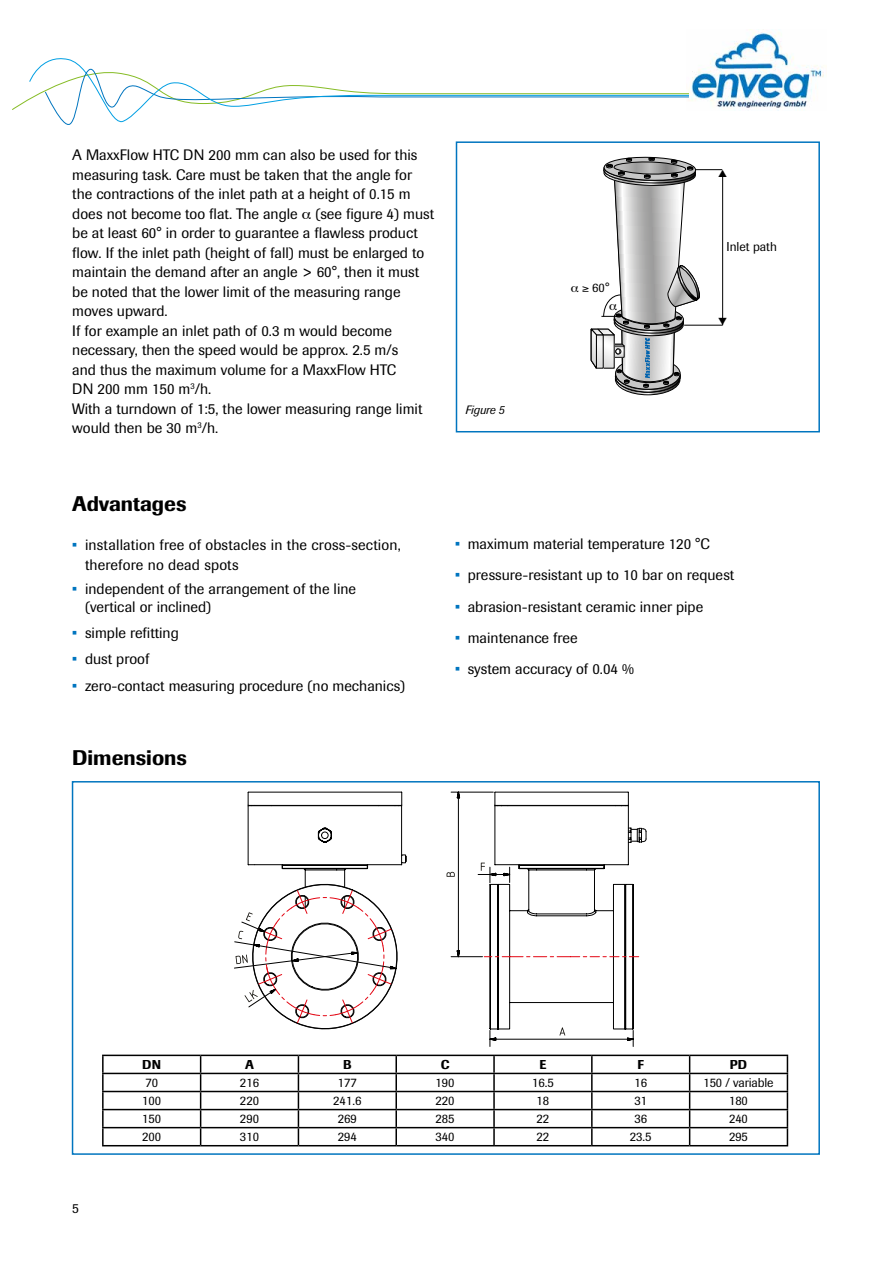
<style>
.page{position:relative;width:893px;height:1263px;background:#fff}
.page>*{position:absolute;margin:0;border:0;box-sizing:border-box;transform-origin:0 0}
.t1{font:500 21px "Imago";color:#000}
.t2{font:15px/19.5px "Imago";color:#000}
.t3{font:13.5px "Imago";color:#000}
.t4{font:12.75px "Imago";color:#000}
.t5{font:500 12.75px "Imago";color:#000}
.t6{font:italic 12px "Imago";letter-spacing:-.01em;color:#000}
.s1{font-weight:500;color:#0075bf}
</style>
<div class="page">
<div style="left:456px;top:141px;width:364px;height:291px;border:2px solid #0075bf"></div>
<img style="left:689px;top:29px;width:135px;height:82px">
<svg style="left:12px;top:58px;width:677px;height:67px"></svg>
<svg style="left:248px;top:792px;width:386px;height:235px"></svg>
<svg style="left:489px;top:1027px;width:145px;height:20px"></svg>
<svg style="left:234px;top:827px;width:173px;height:203px"></svg>
<svg style="left:447px;top:791px;width:199px;height:168px"></svg>
<div style="left:72px;top:781px;width:748px;height:374px;border:2px solid #0075bf"></div>
<hr style="left:102px;top:1054px;width:99px;height:2px;background:#000">
<hr style="left:201px;top:1054px;width:97px;height:2px;background:#000">
<hr style="left:298px;top:1054px;width:98px;height:2px;background:#000">
<hr style="left:396px;top:1054px;width:98px;height:2px;background:#000">
<hr style="left:494px;top:1054px;width:98px;height:2px;background:#000">
<hr style="left:592px;top:1054px;width:98px;height:2px;background:#000">
<hr style="left:690px;top:1054px;width:98px;height:2px;background:#000">
<hr style="left:102px;top:1073px;width:99px;height:1px;background:#000">
<hr style="left:201px;top:1073px;width:97px;height:1px;background:#000">
<hr style="left:298px;top:1073px;width:98px;height:1px;background:#000">
<hr style="left:396px;top:1073px;width:98px;height:1px;background:#000">
<hr style="left:494px;top:1073px;width:98px;height:1px;background:#000">
<hr style="left:592px;top:1073px;width:98px;height:1px;background:#000">
<hr style="left:690px;top:1073px;width:98px;height:1px;background:#000">
<hr style="left:102px;top:1091px;width:99px;height:1px;background:#000">
<hr style="left:201px;top:1091px;width:97px;height:1px;background:#000">
<hr style="left:298px;top:1091px;width:98px;height:1px;background:#000">
<hr style="left:396px;top:1091px;width:98px;height:1px;background:#000">
<hr style="left:494px;top:1091px;width:98px;height:1px;background:#000">
<hr style="left:592px;top:1091px;width:98px;height:1px;background:#000">
<hr style="left:690px;top:1091px;width:98px;height:1px;background:#000">
<hr style="left:102px;top:1109px;width:99px;height:1px;background:#000">
<hr style="left:201px;top:1109px;width:97px;height:1px;background:#000">
<hr style="left:298px;top:1109px;width:98px;height:1px;background:#000">
<hr style="left:396px;top:1109px;width:98px;height:1px;background:#000">
<hr style="left:494px;top:1109px;width:98px;height:1px;background:#000">
<hr style="left:592px;top:1109px;width:98px;height:1px;background:#000">
<hr style="left:690px;top:1109px;width:98px;height:1px;background:#000">
<hr style="left:102px;top:1127px;width:99px;height:1px;background:#000">
<svg style="left:102px;top:1056px;width:2px;height:89px"></svg>
<hr style="left:201px;top:1127px;width:97px;height:1px;background:#000">
<svg style="left:200px;top:1056px;width:1px;height:89px"></svg>
<hr style="left:298px;top:1127px;width:98px;height:1px;background:#000">
<svg style="left:298px;top:1056px;width:1px;height:89px"></svg>
<hr style="left:396px;top:1127px;width:98px;height:1px;background:#000">
<svg style="left:395px;top:1056px;width:2px;height:89px"></svg>
<hr style="left:494px;top:1127px;width:98px;height:1px;background:#000">
<svg style="left:493px;top:1056px;width:2px;height:89px"></svg>
<hr style="left:592px;top:1127px;width:98px;height:1px;background:#000">
<svg style="left:591px;top:1056px;width:2px;height:89px"></svg>
<hr style="left:690px;top:1127px;width:98px;height:1px;background:#000">
<svg style="left:689px;top:1056px;width:1px;height:89px"></svg>
<svg style="left:787px;top:1056px;width:1px;height:89px"></svg>
<hr style="left:102px;top:1145px;width:99px;height:1px;background:#000">
<hr style="left:201px;top:1145px;width:97px;height:1px;background:#000">
<hr style="left:298px;top:1145px;width:98px;height:1px;background:#000">
<hr style="left:396px;top:1145px;width:98px;height:1px;background:#000">
<hr style="left:494px;top:1145px;width:98px;height:1px;background:#000">
<hr style="left:592px;top:1145px;width:98px;height:1px;background:#000">
<hr style="left:690px;top:1145px;width:98px;height:1px;background:#000">
<svg style="left:590px;top:156px;width:134px;height:240px"></svg>
<p class="t2" style="left:72px;top:145px;width:363px">A MaxxFlow HTC DN 200 mm can also be used for this measuring task. Care must be taken that the angle for the contractions of the inlet path at a height of 0.15 m does not become too flat. The angle (see figure 4) must be at least 60° in order to guarantee a flawless product flow. If the inlet path (height of fall) must be enlarged to maintain the demand after an angle &gt; 60°, then it must be noted that the lower limit of the measuring range moves upward.<br>If for example an inlet path of 0.3 m would become necessary, then the speed would be approx. 2.5 m/s<br>and thus the maximum volume for a MaxxFlow HTC<br>DN 200 mm 150 m<sup>3</sup>/h.<br>With a turndown of 1:5, the lower measuring range limit would then be 30 m<sup>3</sup>/h.</p>
<p class="t6" style="left:466px;top:403px;width:41px">Figure 5</p>
<p class="t4" style="left:582px;top:280px;width:29px">≥ 60°</p>
<p class="t4" style="left:726px;top:239px;width:52px">Inlet path</p>
<h1 class="t1" style="left:72px;top:491px;width:116px">Advantages</h1>
<p class="t2" style="left:85px;top:535px;width:317px;text-indent:-13px"><span class="s1">•</span> installation free of obstacles in the cross-section, therefore no dead spots</p>
<p class="t2" style="left:85px;top:580px;width:273px;line-height:18px;text-indent:-13px"><span class="s1">•</span> independent of the arrangement of the line (vertical or inclined)</p>
<p class="t2" style="left:72px;top:623px;width:108px"><span class="s1">•</span> simple refitting</p>
<p class="t2" style="left:72px;top:649px;width:79px"><span class="s1">•</span> dust proof</p>
<p class="t2" style="left:72px;top:676px;width:334px"><span class="s1">•</span> zero-contact measuring procedure (no mechanics)</p>
<h1 class="t1" style="left:72px;top:745px;width:116px">Dimensions</h1>
<p class="t2" style="left:455px;top:534px;width:256px"><span class="s1">•</span> maximum material temperature 120 °C</p>
<p class="t2" style="left:455px;top:565px;width:281px"><span class="s1">•</span> pressure-resistant up to 10 bar on request</p>
<p class="t2" style="left:455px;top:597px;width:250px"><span class="s1">•</span> abrasion-resistant ceramic inner pipe</p>
<p class="t2" style="left:455px;top:628px;width:124px"><span class="s1">•</span> maintenance free</p>
<p class="t2" style="left:455px;top:659px;width:180px"><span class="s1">•</span> system accuracy of 0.04 %</p>
<p class="t3" style="left:72px;top:1201px;width:8px">5</p>
<p class="t5" style="left:142px;top:1057px;width:20px">DN</p>
<p class="t5" style="left:245px;top:1057px;width:10px">A</p>
<p class="t5" style="left:343px;top:1057px;width:10px">B</p>
<p class="t5" style="left:441px;top:1057px;width:10px">C</p>
<p class="t5" style="left:539px;top:1057px;width:8px">E</p>
<p class="t5" style="left:637px;top:1057px;width:8px">F</p>
<p class="t5" style="left:730px;top:1057px;width:19px">PD</p>
<p class="t4" style="left:145px;top:1075px;width:14px">70</p>
<p class="t4" style="left:240px;top:1075px;width:21px">216</p>
<p class="t4" style="left:338px;top:1075px;width:21px">177</p>
<p class="t4" style="left:436px;top:1075px;width:21px">190</p>
<p class="t4" style="left:532px;top:1075px;width:23px">16.5</p>
<p class="t4" style="left:634px;top:1075px;width:14px">16</p>
<p class="t4" style="left:704px;top:1075px;width:71px">150 / variable</p>
<p class="t4" style="left:142px;top:1093px;width:21px">100</p>
<p class="t4" style="left:240px;top:1093px;width:21px">220</p>
<p class="t4" style="left:333px;top:1093px;width:30px">241.6</p>
<p class="t4" style="left:436px;top:1093px;width:21px">220</p>
<p class="t4" style="left:537px;top:1093px;width:14px">18</p>
<p class="t4" style="left:634px;top:1093px;width:14px">31</p>
<p class="t4" style="left:729px;top:1093px;width:20px">180</p>
<p class="t4" style="left:142px;top:1111px;width:21px">150</p>
<p class="t4" style="left:240px;top:1111px;width:21px">290</p>
<p class="t4" style="left:338px;top:1111px;width:21px">269</p>
<p class="t4" style="left:436px;top:1111px;width:21px">285</p>
<p class="t4" style="left:537px;top:1111px;width:14px">22</p>
<p class="t4" style="left:634px;top:1111px;width:14px">36</p>
<p class="t4" style="left:729px;top:1111px;width:20px">240</p>
<p class="t4" style="left:142px;top:1129px;width:21px">200</p>
<p class="t4" style="left:240px;top:1129px;width:21px">310</p>
<p class="t4" style="left:338px;top:1129px;width:21px">294</p>
<p class="t4" style="left:436px;top:1129px;width:21px">340</p>
<p class="t4" style="left:537px;top:1129px;width:14px">22</p>
<p class="t4" style="left:630px;top:1129px;width:23px">23.5</p>
<p class="t4" style="left:729px;top:1129px;width:20px">295</p>
</div>
